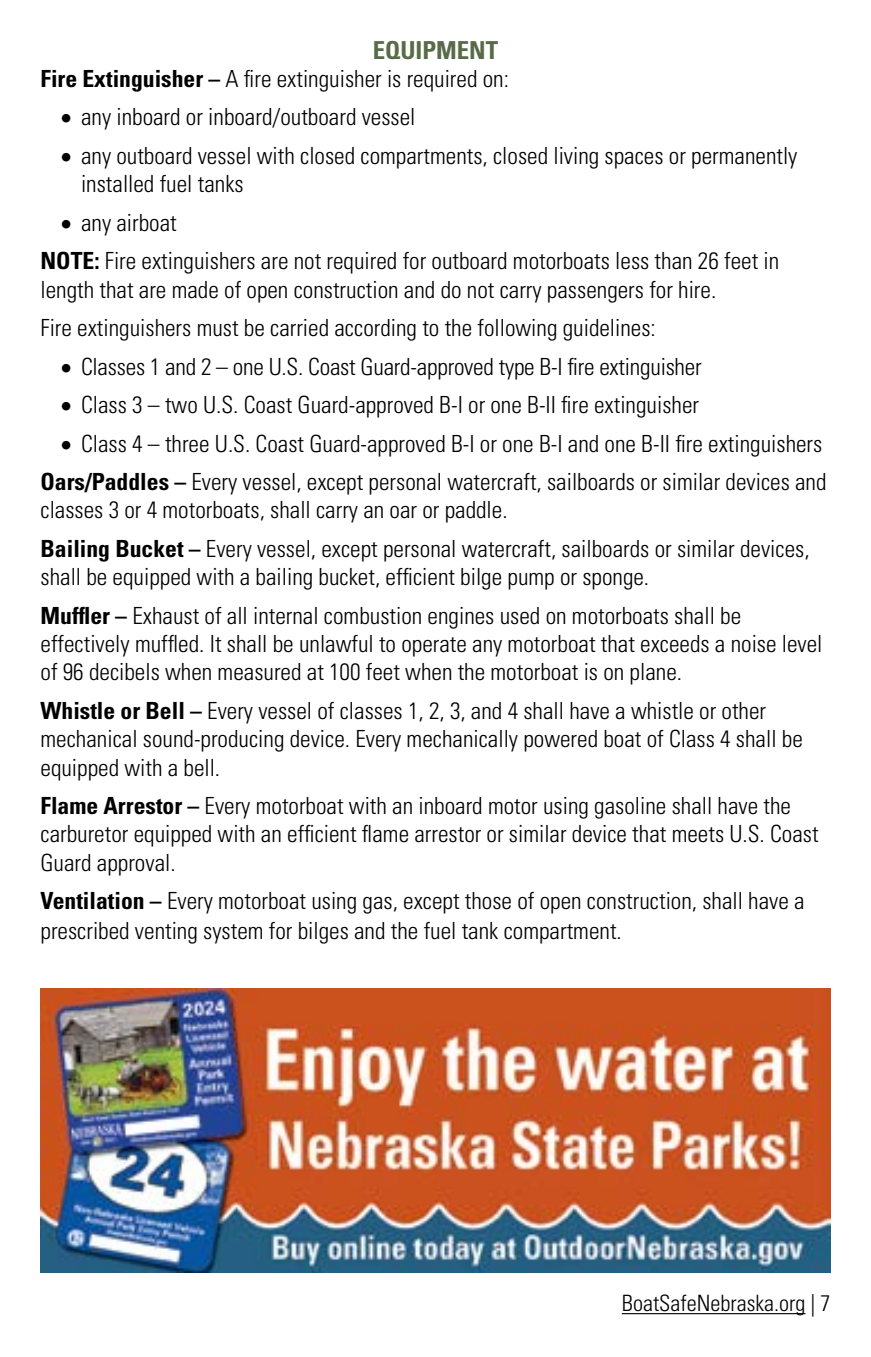
<style>
.page{position:relative;width:871px;height:1357px;background:#fff}
.page>*{position:absolute;margin:0;border:0;box-sizing:border-box;transform-origin:0 0}
.t1{font:700 condensed 24.75px "Univers LT Std";color:#586a48}
.t2{font:300 condensed 23.62px/28.3px "Univers LT Std";color:#000}
.t3{font:300 condensed 22.5px "Univers LT Std";color:#000}
.s1{font-weight:700}
</style>
<div class="page">
<hr style="left:622px;top:1313px;width:183px;height:1px;background:#000">
<img style="left:40px;top:988px;width:791px;height:284px">
<p class="t1" style="left:373px;top:35px;width:127px">EQUIPMENT</p>
<p class="t2" style="left:40px;top:64px;width:470px"><span class="s1">Fire Extinguisher –</span> A fire extinguisher is required on:</p>
<p class="t2" style="left:61px;top:103px;width:356px">• any inboard or inboard/outboard vessel</p>
<p class="t2" style="left:81px;top:141px;width:718px;text-indent:-20px">• any outboard vessel with closed compartments, closed living spaces or permanently installed fuel tanks</p>
<p class="t2" style="left:40px;top:203px;width:740px;line-height:38.5px;text-indent:20px">• any airboat<br><span class="s1">NOTE:</span> Fire extinguishers are not required for outboard motorboats less than 26 feet in</p>
<p class="t2" style="left:40px;top:270px;width:677px;line-height:38.5px">length that are made of open construction and do not carry passengers for hire.<br>Fire extinguishers must be carried according to the following guidelines:</p>
<p class="t2" style="left:61px;top:352px;width:642px">• Classes 1 and 2 – one U.S. Coast Guard-approved type B-I fire extinguisher</p>
<p class="t2" style="left:61px;top:390px;width:640px">• Class 3 – two U.S. Coast Guard-approved B-I or one B-II fire extinguisher</p>
<p class="t2" style="left:40px;top:424px;width:787px;line-height:38.5px;text-align:right">• Class 4 – three U.S. Coast Guard-approved B-I or one B-I and one B-II fire extinguishers<br><span class="s1">Oars/Paddles –</span> Every vessel, except personal watercraft, sailboards or similar devices and</p>
<p class="t2" style="left:40px;top:491px;width:770px;line-height:38.5px">classes 3 or 4 motorboats, shall carry an oar or paddle.<br><span class="s1">Bailing Bucket –</span> Every vessel, except personal watercraft, sailboards or similar devices,</p>
<p class="t2" style="left:40px;top:558px;width:702px;line-height:38.5px">shall be equipped with a bailing bucket, efficient bilge pump or sponge.<br><span class="s1">Muffler –</span> Exhaust of all internal combustion engines used on motorboats shall be</p>
<p class="t2" style="left:40px;top:629px;width:783px">effectively muffled. It shall be unlawful to operate any motorboat that exceeds a noise level of 96 decibels when measured at 100 feet when the motorboat is on plane.</p>
<p class="t2" style="left:40px;top:696px;width:764px"><span class="s1">Whistle or Bell –</span> Every vessel of classes 1, 2, 3, and 4 shall have a whistle or other mechanical sound-producing device. Every mechanically powered boat of Class 4 shall be equipped with a bell.</p>
<p class="t2" style="left:40px;top:791px;width:779px"><span class="s1">Flame Arrestor –</span> Every motorboat with an inboard motor using gasoline shall have the carburetor equipped with an efficient flame arrestor or similar device that meets U.S. Coast<br>Guard approval.</p>
<p class="t2" style="left:40px;top:886px;width:765px;line-height:29.7px"><span class="s1">Ventilation –</span> Every motorboat using gas, except those of open construction, shall have a prescribed venting system for bilges and the fuel tank compartment.</p>
<p class="t3" style="left:622px;top:1290px;width:210px">BoatSafeNebraska.org | 7</p>
</div>
